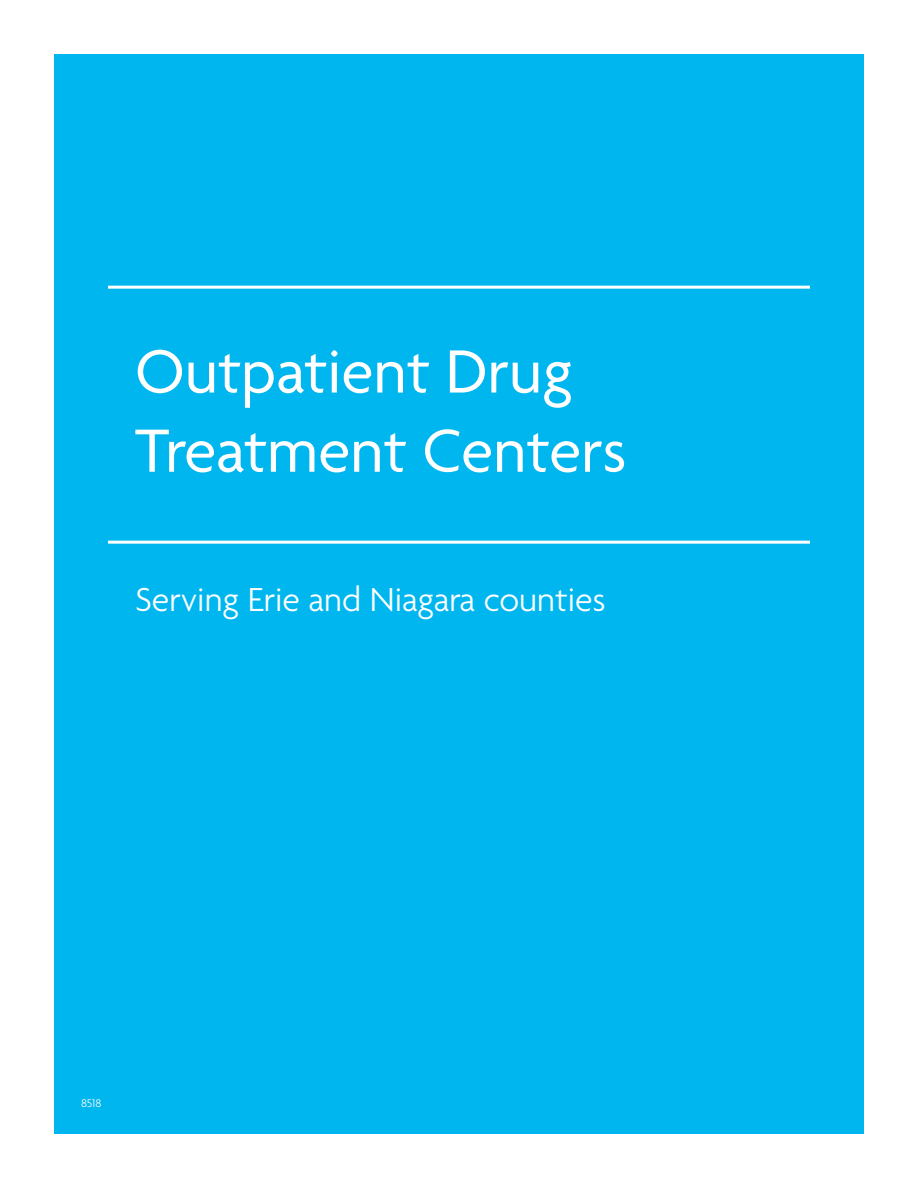
<style>
.page{position:relative;width:918px;height:1188px;background:#fff}
.page>*{position:absolute;margin:0;border:0;box-sizing:border-box;transform-origin:0 0}
.t1{font:66px/79.2px "Agenda";color:#fff}
.t2{font:300 36px "Agenda";color:#fff}
.t3{font:300 12px "Agenda";color:#fff}
</style>
<div class="page">
<div style="left:54px;top:54px;width:810px;height:1080px;background:#00b6ef"></div>
<hr style="left:108px;top:541px;width:702px;height:3px;background:#fff">
<hr style="left:108px;top:286px;width:702px;height:3px;background:#fff">
<p class="t1" style="left:135px;top:336px;width:493px">Outpatient Drug<br>Treatment Centers</p>
<p class="t2" style="left:135px;top:580px;width:472px">Serving Erie and Niagara counties</p>
<p class="t3" style="left:81px;top:1097px;width:22px">8518</p>
</div>
